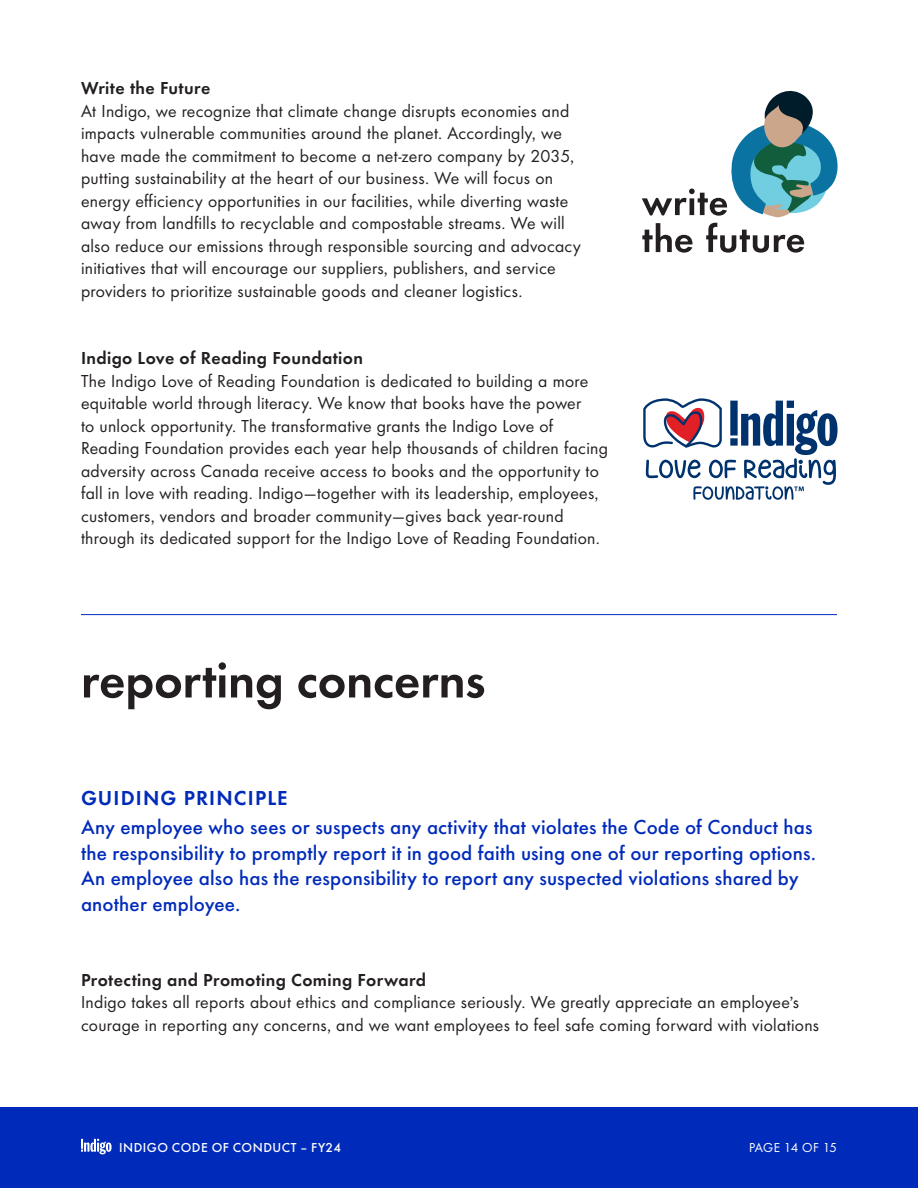
<style>
.page{position:relative;width:918px;height:1188px;background:#fff}
.page>*{position:absolute;margin:0;border:0;box-sizing:border-box;transform-origin:0 0}
.t1{font:600 51px "Futura Indigo";letter-spacing:-.005em;color:#231f20}
.t2{font:500 21px/26px "Futura Indigo";letter-spacing:.01em;color:#002bba}
.t3{font:600 21px "Futura Indigo";letter-spacing:.055em;color:#002bba}
.t4{font:18px/22.5px "Futura Indigo";letter-spacing:.015em;color:#231f20}
.t5{font:600 18px "Futura Indigo";letter-spacing:.02em;color:#231f20}
.t6{font:500 13.5px "Futura Indigo";letter-spacing:.035em;color:#fff}
.t7{font:13.5px "Futura Indigo";letter-spacing:-.005em;color:#fff}
</style>
<div class="page">
<div style="left:0;top:1107px;width:918px;height:81px;background:#002bba"></div>
<svg style="left:642px;top:91px;width:196px;height:162px"></svg>
<svg style="left:643px;top:398px;width:195px;height:102px"></svg>
<svg style="left:81px;top:1139px;width:31px;height:15px"></svg>
<hr style="left:81px;top:614px;width:756px;height:1px;background:#002bba">
<p class="t5" style="left:81px;top:76px;width:131px">Write the Future</p>
<p class="t4" style="left:81px;top:99px;width:501px">At Indigo, we recognize that climate change disrupts economies and impacts vulnerable communities around the planet. Accordingly, we have made the commitment to become a net-zero company by 2035, putting sustainability at the heart of our business. We will focus on energy efficiency opportunities in our facilities, while diverting waste away from landfills to recyclable and compostable streams. We will also reduce our emissions through responsible sourcing and advocacy initiatives that will encourage our suppliers, publishers, and service providers to prioritize sustainable goods and cleaner logistics.</p>
<p class="t5" style="left:81px;top:346px;width:283px">Indigo Love of Reading Foundation</p>
<p class="t4" style="left:81px;top:369px;width:529px">The Indigo Love of Reading Foundation is dedicated to building a more equitable world through literacy. We know that books have the power<br>to unlock opportunity. The transformative grants the Indigo Love of Reading Foundation provides each year help thousands of children facing adversity across Canada receive access to books and the opportunity to fall in love with reading. Indigo—together with its leadership, employees, customers, vendors and broader community—gives back year-round through its dedicated support for the Indigo Love of Reading Foundation.</p>
<p class="t1" style="left:81px;top:645px;width:406px">reporting concerns</p>
<p class="t3" style="left:81px;top:784px;width:208px">GUIDING PRINCIPLE</p>
<p class="t2" style="left:81px;top:812px;width:737px">Any employee who sees or suspects any activity that violates the Code of Conduct has the responsibility to promptly report it in good faith using one of our reporting options.<br>An employee also has the responsibility to report any suspected violations shared by another employee.</p>
<p class="t5" style="left:81px;top:967px;width:347px">Protecting and Promoting Coming Forward</p>
<p class="t4" style="left:81px;top:990px;width:740px">Indigo takes all reports about ethics and compliance seriously. We greatly appreciate an employee’s courage in reporting any concerns, and we want employees to feel safe coming forward with violations</p>
<p class="t6" style="left:119px;top:1137px;width:224px">INDIGO CODE OF CONDUCT – FY24</p>
<p class="t7" style="left:749px;top:1138px;width:89px">PAGE 14 OF 15</p>
</div>
